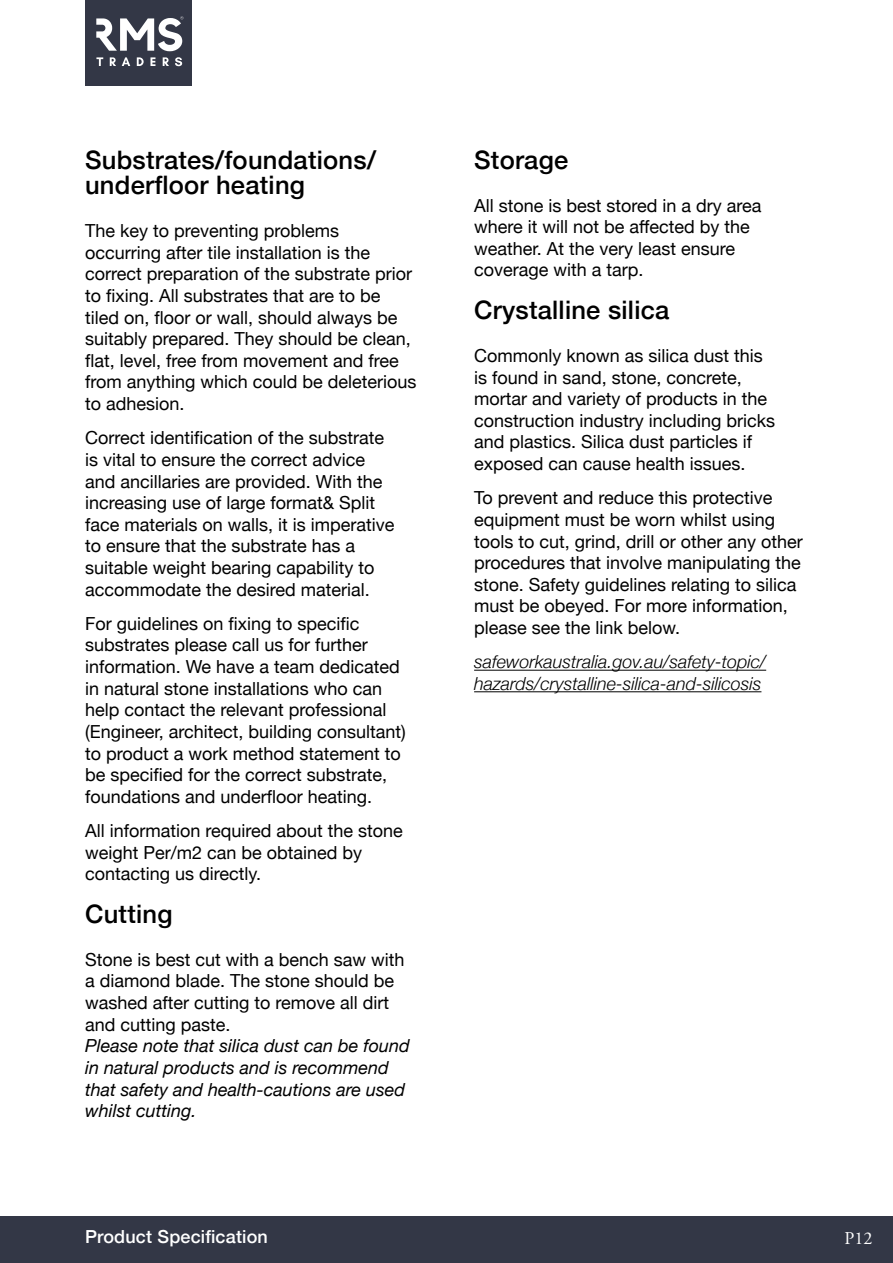
<style>
.page{position:relative;width:893px;height:1263px;background:#fff}
.page>*{position:absolute;margin:0;border:0;box-sizing:border-box;transform-origin:0 0}
.t1{font:500 25.5px/25.5px "Helvetica Neue";letter-spacing:.01em;color:#000}
.t2{font:18px/21.6px "Helvetica Neue";color:#000}
.t3{font:italic 18px/21.6px "Helvetica Neue";color:#000}
.t4{font:italic 300 18px/21.6px "Helvetica Neue";color:#000}
.t5{font:500 18px "Helvetica Neue";letter-spacing:.01em;color:#fff}
.t6{font:18px "Adobe Garamond Pro";color:#fff}
</style>
<div class="page">
<div style="left:0;top:1216px;width:893px;height:47px;background:#333746"></div>
<div style="left:85px;top:0;width:106px;height:85px;background:#333746"></div>
<svg style="left:96px;top:57px;width:7px;height:9px"></svg>
<svg style="left:110px;top:57px;width:6px;height:9px"></svg>
<svg style="left:122px;top:57px;width:8px;height:9px"></svg>
<svg style="left:137px;top:57px;width:7px;height:9px"></svg>
<svg style="left:150px;top:57px;width:5px;height:9px"></svg>
<svg style="left:163px;top:57px;width:6px;height:9px"></svg>
<svg style="left:175px;top:57px;width:7px;height:9px"></svg>
<svg style="left:96px;top:16px;width:88px;height:35px"></svg>
<hr style="left:474px;top:670px;width:292px;height:1px;background:#000">
<hr style="left:474px;top:691px;width:287px;height:1px;background:#000">
<h1 class="t1" style="left:85px;top:145px;width:292px">Substrates/foundations/ underfloor heating</h1>
<p class="t2" style="left:85px;top:221px;width:333px">The key to preventing problems occurring after tile installation is the correct preparation of the substrate prior to fixing. All substrates that are to be tiled on, floor or wall, should always be suitably prepared. They should be clean, flat, level, free from movement and free from anything which could be deleterious to adhesion.</p>
<p class="t2" style="left:85px;top:428px;width:311px">Correct identification of the substrate is vital to ensure the correct advice and ancillaries are provided. With the increasing use of large format&amp; Split face materials on walls, it is imperative to ensure that the substrate has a suitable weight bearing capability to accommodate the desired material.</p>
<p class="t2" style="left:85px;top:614px;width:322px">For guidelines on fixing to specific substrates please call us for further information. We have a team dedicated in natural stone installations who can help contact the relevant professional (Engineer, architect, building consultant) to product a work method statement to be specifi ed for the correct substrate, foundations and underfloor heating.</p>
<p class="t2" style="left:85px;top:821px;width:319px">All information required about the stone weight Per/m2 can be obtained by contacting us directly.</p>
<h1 class="t1" style="left:85px;top:899px;width:89px">Cutting</h1>
<p class="t2" style="left:85px;top:950px;width:321px">Stone is best cut with a bench saw with a diamond blade. The stone should be washed after cutting to remove all dirt and cutting paste.</p>
<p class="t3" style="left:85px;top:1036px;width:326px">Please note that silica dust can be found in natural products and is recommend that safety and health-cautions are used whilst cutting.</p>
<h1 class="t1" style="left:474px;top:145px;width:96px">Storage</h1>
<p class="t2" style="left:474px;top:195px;width:289px">All stone is best stored in a dry area where it will not be affected by the weather. At the very least ensure coverage with a tarp.</p>
<h1 class="t1" style="left:474px;top:295px;width:197px">Crystalline silica</h1>
<p class="t2" style="left:474px;top:346px;width:303px">Commonly known as silica dust this is found in sand, stone, concrete, mortar and variety of products in the construction industry including bricks and plastics. Silica dust particles if exposed can cause health issues.</p>
<p class="t2" style="left:474px;top:488px;width:330px">To prevent and reduce this protective equipment must be worn whilst using tools to cut, grind, drill or other any other procedures that involve manipulating the stone. Safety guidelines relating to silica must be obeyed. For more information, please see the link below.</p>
<p class="t4" style="left:474px;top:650px;width:294px">safeworkaustralia.gov.au/safety-topic/ hazards/crystalline-silica-and-silicosis</p>
<p class="t5" style="left:85px;top:1222px;width:184px">Product Specification</p>
<p class="t6" style="left:844px;top:1228px;width:29px">P12</p>
</div>
